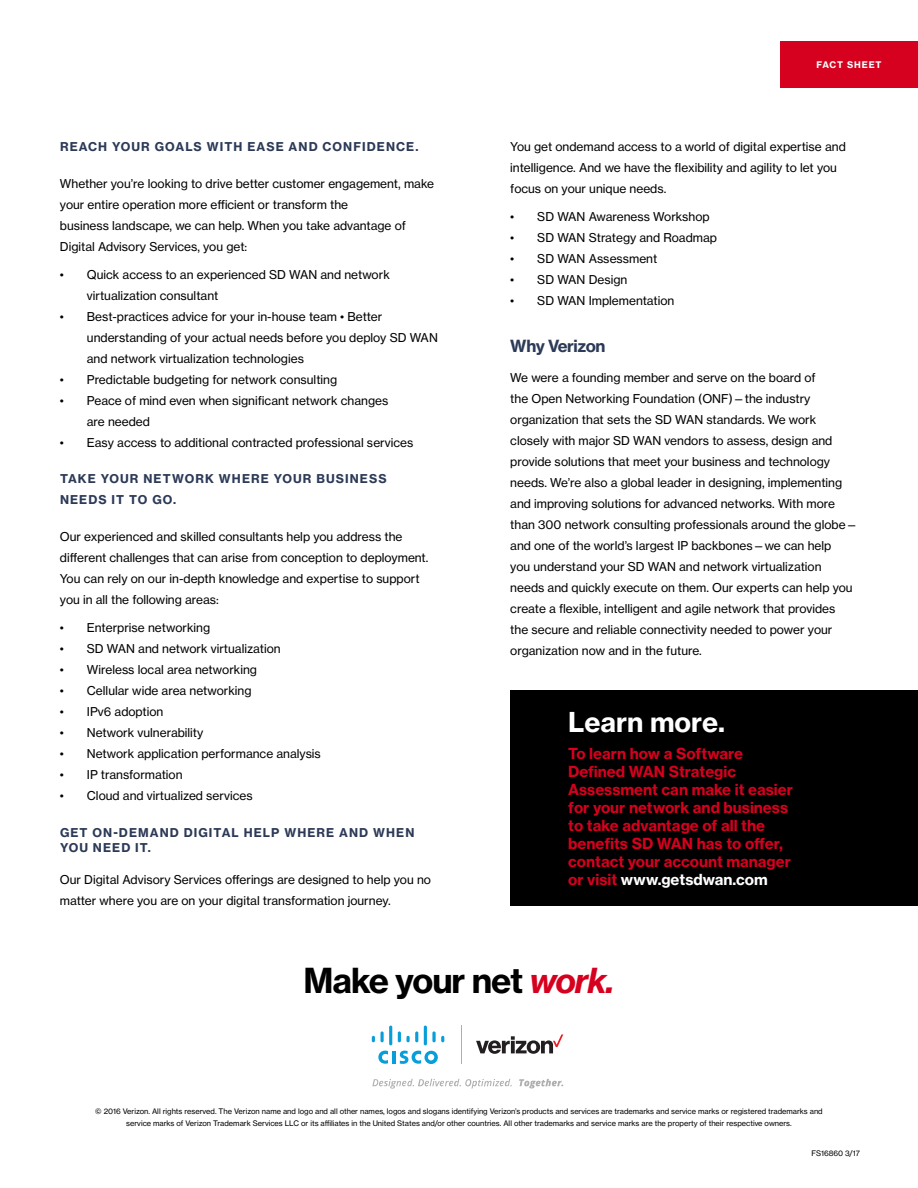
<style>
.page{position:relative;width:918px;height:1188px;background:#fff}
.page>*{position:absolute;margin:0;border:0;box-sizing:border-box;transform-origin:0 0}
.t1{font:33.97px "N Haas Grotesk TX Std 75 Bd";letter-spacing:-.03em;color:#000}
.t2{font:27px "N Haas Grotesk TX Std 75 Bd";color:#fff}
.t3{font:16.5px "N Haas Grotesk TX Std 75 Bd";letter-spacing:-.025em;color:#2c3a57}
.t4{font:15px/18px "N Haas Grotesk TX Std 75 Bd";color:#d6001f}
.t5{font:12px/21px "N Haas Grotesk TX Std 55 Rg";color:#000}
.t6{font:12px/21px "N Haas Grotesk TX Std 75 Bd";letter-spacing:.09em;color:#2c3a57}
.t7{font:9px "N Haas Grotesk TX Std 75 Bd";letter-spacing:.1em;color:#fff}
.t8{font:7.5px/11.2px "N Haas Grotesk TX Std 55 Rg";color:#000;text-align:center}
.s1{color:#fff}
.s2{font-family:"N Haas Grotesk TX Std 76 Bd It";color:#d6001f}
</style>
<div class="page">
<svg style="left:372px;top:1079px;width:140px;height:10px"></svg>
<svg style="left:519px;top:1079px;width:44px;height:10px"></svg>
<hr style="left:461px;top:1026px;width:1px;height:38px;background:#aeaeae">
<svg style="left:378px;top:1051px;width:60px;height:13px"></svg>
<svg style="left:372px;top:1036px;width:3px;height:6px"></svg>
<svg style="left:381px;top:1031px;width:3px;height:11px"></svg>
<hr style="left:389px;top:1026px;width:3px;height:19px;background:#089ed9;border-radius:2px">
<svg style="left:398px;top:1031px;width:20px;height:11px"></svg>
<hr style="left:424px;top:1026px;width:3px;height:19px;background:#089ed9;border-radius:2px">
<svg style="left:432px;top:1031px;width:4px;height:11px"></svg>
<svg style="left:441px;top:1036px;width:3px;height:6px"></svg>
<svg style="left:476px;top:1034px;width:87px;height:20px"></svg>
<div style="left:780px;top:41px;width:138px;height:47px;background:#d6001f"></div>
<div style="left:510px;top:690px;width:408px;height:216px;background:#000"></div>
<p class="t6" style="left:60px;top:136px;width:360px">REACH YOUR GOALS WITH EASE AND CONFIDENCE.</p>
<p class="t5" style="left:60px;top:173px;width:376px">Whether you’re looking to drive better customer engagement, make your entire operation more efficient or transform the<br>business landscape, we can help. When you take advantage of Digital Advisory Services, you get:</p>
<p class="t5" style="left:87px;top:264px;width:304px;text-indent:-27px">• Quick access to an experienced SD WAN and network virtualization consultant</p>
<p class="t5" style="left:87px;top:306px;width:353px;text-indent:-27px">• Best-practices advice for your in-house team • Better understanding of your actual needs before you deploy SD WAN and network virtualization technologies</p>
<p class="t5" style="left:60px;top:369px;width:279px">• Predictable budgeting for network consulting</p>
<p class="t5" style="left:87px;top:390px;width:303px;text-indent:-27px">• Peace of mind even when significant network changes are needed</p>
<p class="t5" style="left:60px;top:432px;width:355px">• Easy access to additional contracted professional services</p>
<p class="t6" style="left:60px;top:468px;width:328px">TAKE YOUR NETWORK WHERE YOUR BUSINESS<br>NEEDS IT TO GO.</p>
<p class="t5" style="left:60px;top:526px;width:370px">Our experienced and skilled consultants help you address the different challenges that can arise from conception to deployment.<br>You can rely on our in-depth knowledge and expertise to support you in all the following areas:</p>
<p class="t5" style="left:60px;top:617px;width:152px">• Enterprise networking</p>
<p class="t5" style="left:60px;top:638px;width:222px">• SD WAN and network virtualization</p>
<p class="t5" style="left:60px;top:659px;width:199px">• Wireless local area networking</p>
<p class="t5" style="left:60px;top:680px;width:193px">• Cellular wide area networking</p>
<p class="t5" style="left:60px;top:701px;width:105px">• IPv6 adoption</p>
<p class="t5" style="left:60px;top:722px;width:145px">• Network vulnerability</p>
<p class="t5" style="left:60px;top:743px;width:262px">• Network application performance analysis</p>
<p class="t5" style="left:60px;top:764px;width:124px">• IP transformation</p>
<p class="t5" style="left:60px;top:785px;width:194px">• Cloud and virtualized services</p>
<p class="t6" style="left:60px;top:824px;width:356px;line-height:15.8px">GET ON-DEMAND DIGITAL HELP WHERE AND WHEN<br>YOU NEED IT.</p>
<p class="t5" style="left:60px;top:869px;width:373px">Our Digital Advisory Services offerings are designed to help you no matter where you are on your digital transformation journey.</p>
<p class="t7" style="left:816px;top:59px;width:67px">FACT SHEET</p>
<p class="t5" style="left:510px;top:136px;width:337px">You get ondemand access to a world of digital expertise and intelligence. And we have the flexibility and agility to let you focus on your unique needs.</p>
<p class="t5" style="left:510px;top:206px;width:201px">• SD WAN Awareness Workshop</p>
<p class="t5" style="left:510px;top:227px;width:208px">• SD WAN Strategy and Roadmap</p>
<p class="t5" style="left:510px;top:248px;width:148px">• SD WAN Assessment</p>
<p class="t5" style="left:510px;top:269px;width:119px">• SD WAN Design</p>
<p class="t5" style="left:510px;top:290px;width:166px">• SD WAN Implementation</p>
<p class="t3" style="left:510px;top:336px;width:97px">Why Verizon</p>
<p class="t5" style="left:510px;top:368px;width:349px">We were a founding member and serve on the board of<br>the Open Networking Foundation (ONF)—the industry organization that sets the SD WAN standards. We work closely with major SD WAN vendors to assess, design and provide solutions that meet your business and technology needs. We’re also a global leader in designing, implementing and improving solutions for advanced networks. With more than 300 network consulting professionals around the globe— and one of the world’s largest IP backbones—we can help<br>you understand your SD WAN and network virtualization needs and quickly execute on them. Our experts can help you create a flexible, intelligent and agile network that provides<br>the secure and reliable connectivity needed to power your organization now and in the future.</p>
<p class="t2" style="left:568px;top:705px;width:158px">Learn more.</p>
<p class="t4" style="left:568px;top:744px;width:226px">To learn how a Software<br>Defined WAN Strategic<br>Assessment can make it easier for your network and business to take advantage of all the benefits SD WAN has to offer, contact your account manager or visit <span class="s1">www.getsdwan.com</span></p>
<p class="t1" style="left:304px;top:959px;width:312px">Make your net <span class="s2">work.</span></p>
<p class="t8" style="left:95px;top:1106px;width:729px">© 2016 Verizon. All rights reserved. The Verizon name and logo and all other names, logos and slogans identifying Verizon’s products and services are trademarks and service marks or registered trademarks and service marks of Verizon Trademark Services LLC or its affiliates in the United States and/or other countries. All other trademarks and service marks are the property of their respective owners.</p>
<p class="t8" style="left:811px;top:1148px;width:50px">FS16860 3/17</p>
</div>
